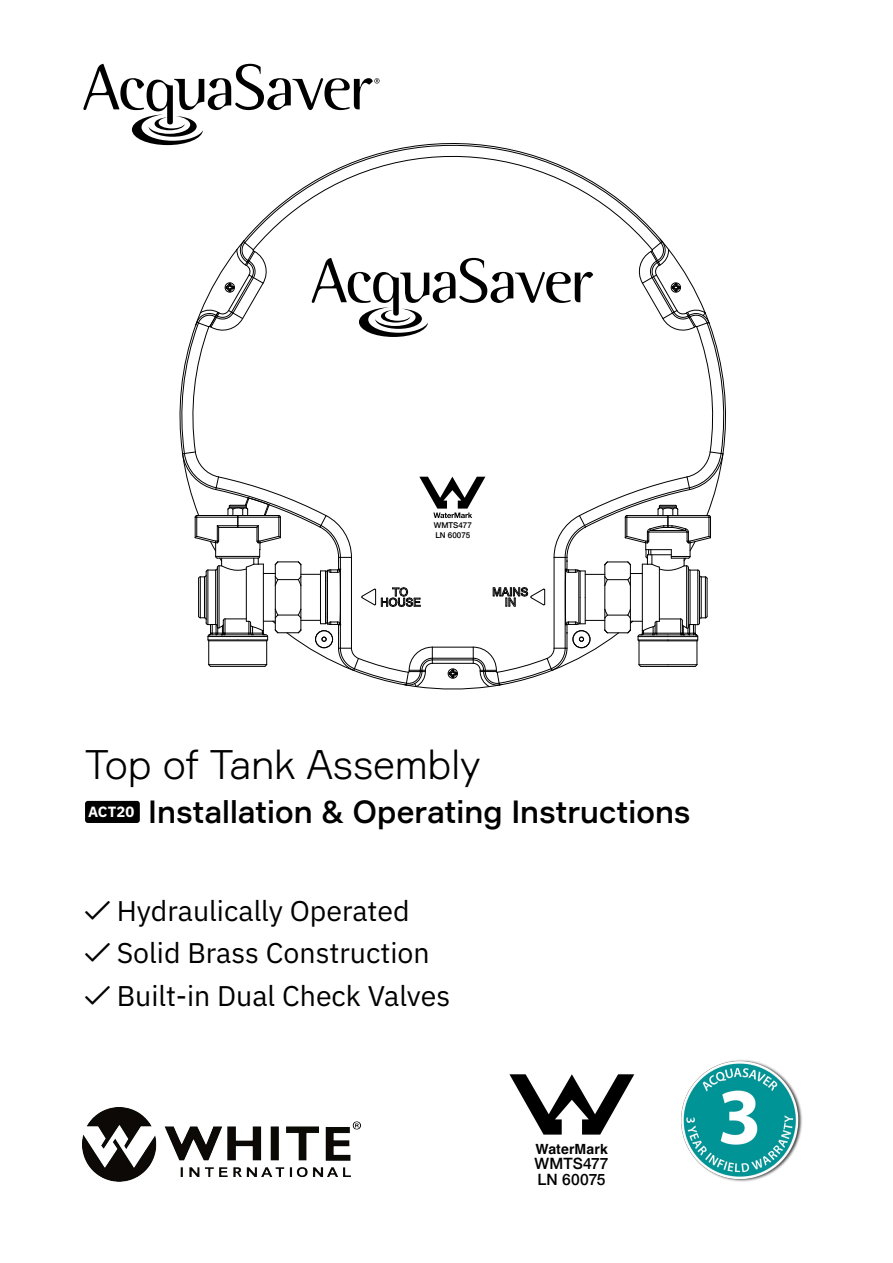
<style>
.page{position:relative;width:893px;height:1263px;background:#fff}
.page>*{position:absolute;margin:0;border:0;box-sizing:border-box;transform-origin:0 0}
.t1{font:300 40.5px "Formular";letter-spacing:-.02em;color:#000}
.t2{font:500 31.5px "Formular";letter-spacing:-.015em;color:#000}
.t3{font:28.5px/42.8px "IBM Plex Sans";color:#000}
.t4{font:500 15.6px/15.6px "Helvetica Neue";letter-spacing:.005em;color:#000}
.t5{font:700 14.1px "Helvetica";letter-spacing:.01em;color:#000}
.t6{font:500 7.95px/9.6px "Helvetica Neue";color:#000}
</style>
<div class="page">
<svg style="left:509px;top:1074px;width:125px;height:60px"></svg>
<div style="left:85px;top:801px;width:55px;height:22px;background:#000;border-radius:3px"></div>
<svg style="left:83px;top:64px;width:643px;height:626px"></svg>
<img style="left:82px;top:1108px;width:279px;height:74px">
<img style="left:681px;top:1060px;width:121px;height:122px">
<p class="t6" style="left:434px;top:520px;width:40px">WMTS477<br>LN 60075</p>
<h1 class="t1" style="left:85px;top:740px;width:397px">Top of Tank Assembly</h1>
<p class="t2" style="left:88px;top:792px;width:604px"><sup>ACT20</sup> Installation &amp; Operating Instructions</p>
<p class="t3" style="left:117px;top:887px;width:335px">Hydraulically Operated<br>Solid Brass Construction<br>Built-in Dual Check Valves</p>
<p class="t5" style="left:535px;top:1140px;width:74px">WaterMark</p>
<p class="t4" style="left:535px;top:1155px;width:76px">WMTS477<br>LN 60075</p>
</div>
